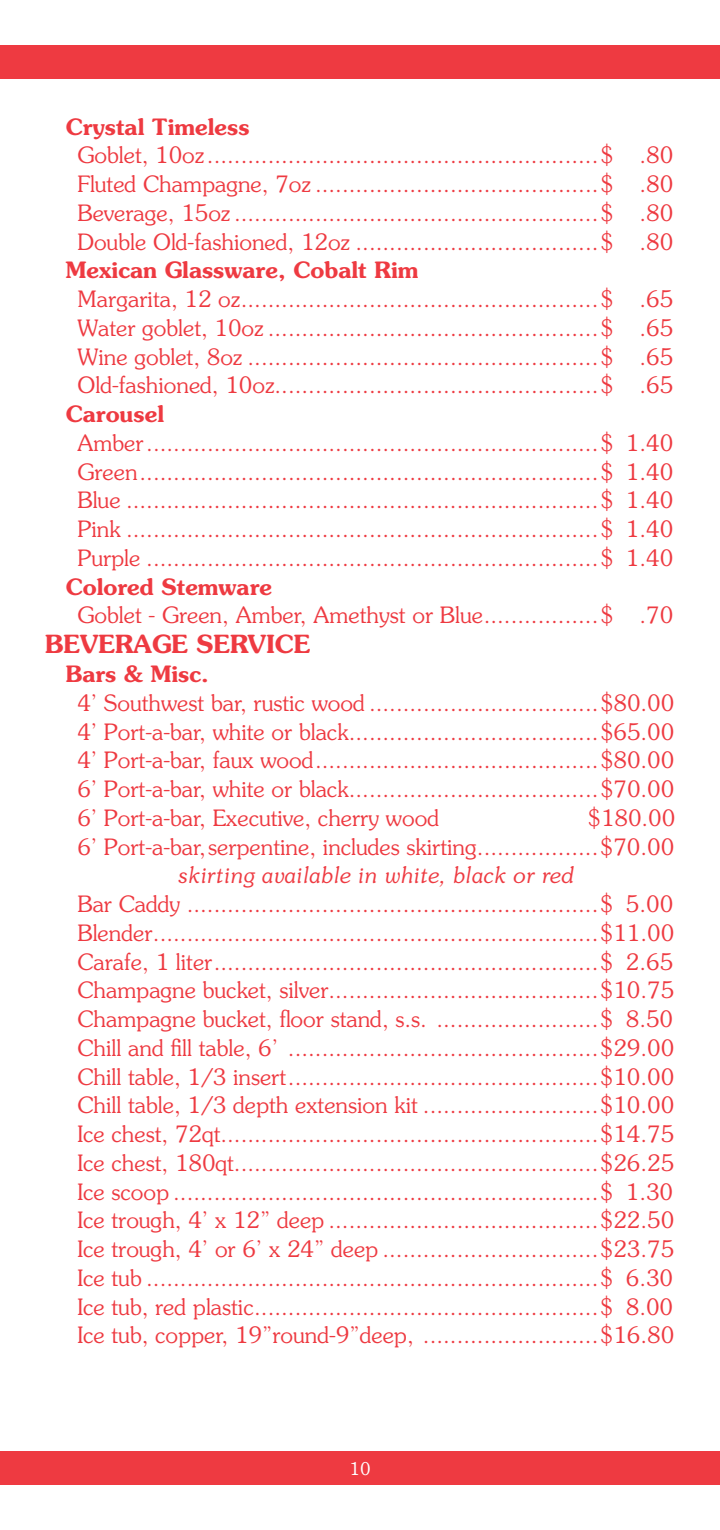
<style>
.page{position:relative;width:720px;height:1530px;background:#fff}
.page>*{position:absolute;margin:0;border:0;box-sizing:border-box;transform-origin:0 0}
.t1{font:600 25px "Souvenir";color:#ee3a41}
.t2{font:300 22.5px/28.8px "Souvenir";color:#ee3a41;text-align:justify}
.t3{font:600 22.5px "Souvenir";color:#ee3a41}
.t4{font:italic 300 22.5px "Souvenir";color:#ee3a41}
.t5{font:300 17.5px "Souvenir";color:#fff}
</style>
<div class="page">
<div style="left:0;top:45px;width:720px;height:34px;background:#ee3a41"></div>
<div style="left:0;top:1451px;width:720px;height:34px;background:#ee3a41"></div>
<p class="t3" style="left:66px;top:112px;width:186px">Crystal Timeless</p>
<p class="t2" style="left:77px;top:140px;width:597px">Goblet, 10oz ..........................................................$ .80<br>Fluted Champagne, 7oz ..........................................$ .80<br>Beverage, 15oz ......................................................$ .80<br>Double Old-fashioned, 12oz ....................................$ .80</p>
<p class="t3" style="left:66px;top:256px;width:354px">Mexican Glassware, Cobalt Rim</p>
<p class="t2" style="left:77px;top:284px;width:597px">Margarita, 12 oz.....................................................$ .65<br>Water goblet, 10oz .................................................$ .65<br>Wine goblet, 8oz ....................................................$ .65<br>Old-fashioned, 10oz................................................$ .65</p>
<p class="t3" style="left:66px;top:399px;width:100px">Carousel</p>
<p class="t2" style="left:77px;top:428px;width:597px">Amber...................................................................$ 1.40<br>Green....................................................................$ 1.40<br>Blue ......................................................................$ 1.40<br>Pink ......................................................................$ 1.40<br>Purple ...................................................................$ 1.40</p>
<p class="t3" style="left:66px;top:572px;width:208px">Colored Stemware</p>
<p class="t2" style="left:77px;top:600px;width:597px">Goblet - Green, Amber, Amethyst or Blue.................$ .70</p>
<p class="t1" style="left:45px;top:628px;width:267px">BEVERAGE SERVICE</p>
<p class="t3" style="left:66px;top:659px;width:145px">Bars &amp; Misc.</p>
<p class="t2" style="left:77px;top:688px;width:598px">4’ Southwest bar, rustic wood ..................................$80.00<br>4’ Port-a-bar, white or black.....................................$65.00<br>4’ Port-a-bar, faux wood..........................................$80.00<br>6’ Port-a-bar, white or black.....................................$70.00<br>6’ Port-a-bar, Executive, cherry wood</p>
<p class="t2" style="left:77px;top:803px;width:599px;text-align:right">$180.00<br>6’ Port-a-bar,serpentine, includes skirting..................$70.00</p>
<p class="t4" style="left:179px;top:862px;width:397px">skirting available in white, black or red</p>
<p class="t2" style="left:77px;top:889px;width:598px">Bar Caddy .............................................................$ 5.00<br>Blender..................................................................$11.00<br>Carafe, 1 liter.........................................................$ 2.65<br>Champagne bucket, silver........................................$10.75<br>Champagne bucket, floor stand, s.s. ........................$ 8.50<br>Chill and fill table, 6’ ..............................................$29.00<br>Chill table, 1/3 insert..............................................$10.00<br>Chill table, 1/3 depth extension kit ..........................$10.00<br>Ice chest, 72qt........................................................$14.75<br>Ice chest, 180qt......................................................$26.25<br>Ice scoop ...............................................................$ 1.30<br>Ice trough, 4’ x 12” deep ........................................$22.50<br>Ice trough, 4’ or 6’ x 24” deep ................................$23.75<br>Ice tub ...................................................................$ 6.30<br>Ice tub, red plastic...................................................$ 8.00<br>Ice tub, copper, 19”round-9”deep, ..........................$16.80</p>
<p class="t5" style="left:350px;top:1458px;width:23px">10</p>
</div>
